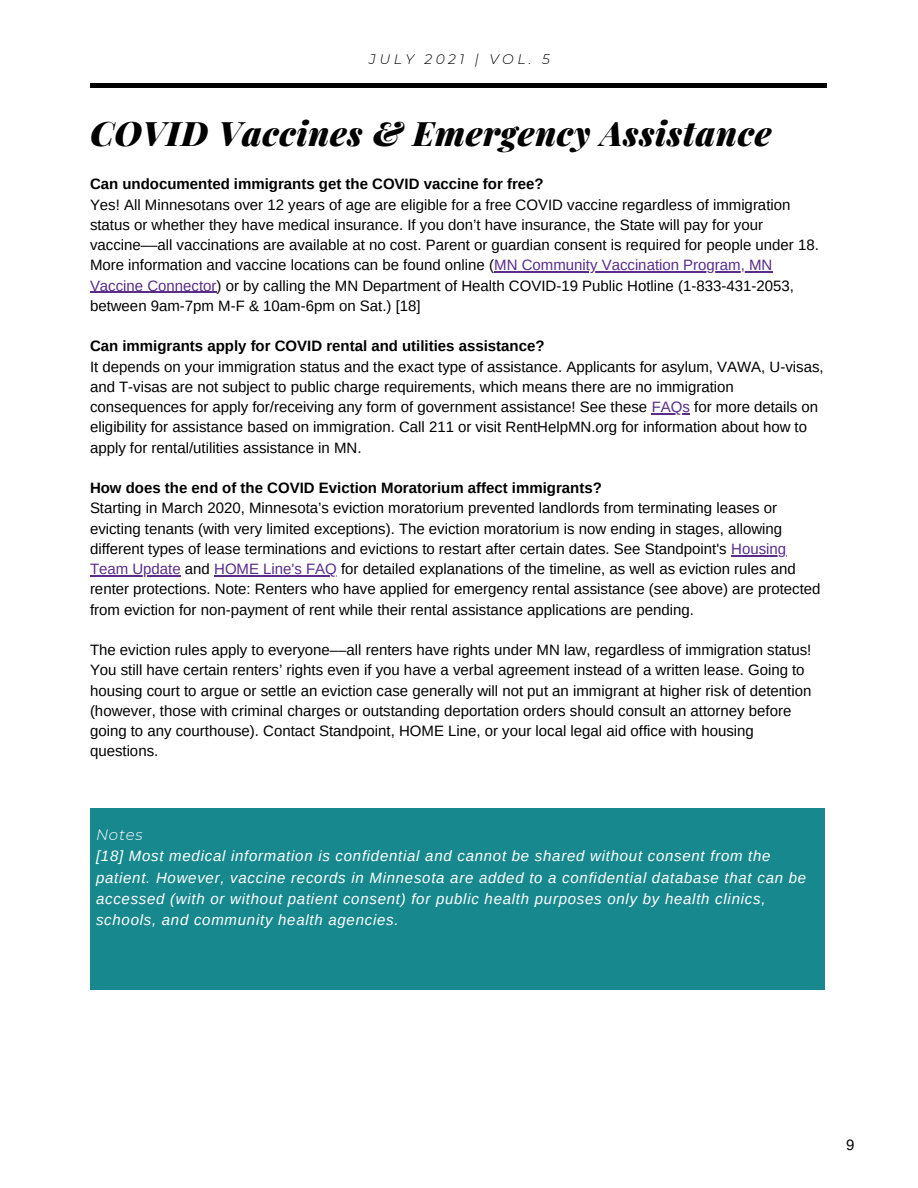
<style>
.page{position:relative;width:918px;height:1188px;background:#fff}
.page>*{position:absolute;margin:0;border:0;box-sizing:border-box;transform-origin:0 0}
.t1{font:italic 900 33.75px "Playfair Display";letter-spacing:.02em;color:#000}
.t2{font:15px/20.2px "Arimo";color:#000}
.t3{font:italic 15px/21.5px "Arimo";letter-spacing:.05em;color:#fff}
.t4{font:700 15px "Arimo";color:#000}
.t5{font:italic 300 15px "Montserrat";letter-spacing:.05em;color:#fff}
.t6{font:italic 300 13.8px "Montserrat";letter-spacing:.25em;color:#000}
.s1{color:#592c89}
</style>
<div class="page">
<hr style="left:91px;top:83px;width:736px;height:4px;background:#000">
<hr style="left:494px;top:272px;width:279px;height:1px;background:#592c89">
<hr style="left:90px;top:292px;width:127px;height:1px;background:#592c89">
<hr style="left:652px;top:413px;width:38px;height:1px;background:#592c89">
<hr style="left:731px;top:555px;width:55px;height:1px;background:#592c89">
<hr style="left:90px;top:575px;width:91px;height:1px;background:#592c89">
<hr style="left:214px;top:575px;width:123px;height:1px;background:#592c89">
<div style="left:90px;top:809px;width:735px;height:181px;background:#18888f"></div>
<p class="t6" style="left:369px;top:51px;width:182px">JULY 2021 | VOL. 5</p>
<p class="t1" style="left:90px;top:110px;width:683px">COVID Vaccines &amp; Emergency Assistance</p>
<p class="t4" style="left:90px;top:176px;width:455px">Can undocumented immigrants get the COVID vaccine for free?</p>
<p class="t2" style="left:90px;top:194px;width:730px">Yes! All Minnesotans over 12 years of age are eligible for a free COVID vaccine regardless of immigration status or whether they have medical insurance. If you don’t have insurance, the State will pay for your vaccine––all vaccinations are available at no cost. Parent or guardian consent is required for people under 18.<br>More information and vaccine locations can be found online (<span class="s1">MN Community Vaccination Program, MN Vaccine Connector</span>) or by calling the MN Department of Health COVID-19 Public Hotline (1-833-431-2053, between 9am-7pm M-F &amp; 10am-6pm on Sat.) [18]</p>
<p class="t4" style="left:90px;top:338px;width:456px">Can immigrants apply for COVID rental and utilities assistance?</p>
<p class="t2" style="left:90px;top:356px;width:735px">It depends on your immigration status and the exact type of assistance. Applicants for asylum, VAWA, U-visas, and T-visas are not subject to public charge requirements, which means there are no immigration consequences for apply for/receiving any form of government assistance! See these <span class="s1">FAQs</span> for more details on eligibility for assistance based on immigration. Call 211 or visit RentHelpMN.org for information about how to apply for rental/utilities assistance in MN.</p>
<p class="t4" style="left:90px;top:480px;width:513px">How does the end of the COVID Eviction Moratorium affect immigrants?</p>
<p class="t2" style="left:90px;top:498px;width:732px">Starting in March 2020, Minnesota’s eviction moratorium prevented landlords from terminating leases or evicting tenants (with very limited exceptions). The eviction moratorium is now ending in stages, allowing different types of lease terminations and evictions to restart after certain dates. See Standpoint's <span class="s1">Housing Team Update</span> and <span class="s1">HOME Line's FAQ</span> for detailed explanations of the timeline, as well as eviction rules and renter protections. Note: Renters who have applied for emergency rental assistance (see above) are protected from eviction for non-payment of rent while their rental assistance applications are pending.</p>
<p class="t2" style="left:90px;top:640px;width:723px">The eviction rules apply to everyone––all renters have rights under MN law, regardless of immigration status!<br>You still have certain renters’ rights even if you have a verbal agreement instead of a written lease. Going to housing court to argue or settle an eviction case generally will not put an immigrant at higher risk of detention (however, those with criminal charges or outstanding deportation orders should consult an attorney before going to any courthouse). Contact Standpoint, HOME Line, or your local legal aid office with housing questions.</p>
<p class="t5" style="left:96px;top:826px;width:48px">Notes</p>
<p class="t3" style="left:96px;top:845px;width:712px">[18] Most medical information is confidential and cannot be shared without consent from the patient. However, vaccine records in Minnesota are added to a confidential database that can be accessed (with or without patient consent) for public health purposes only by health clinics, schools, and community health agencies.</p>
<p class="t2" style="left:846px;top:1135px;width:10px">9</p>
</div>
